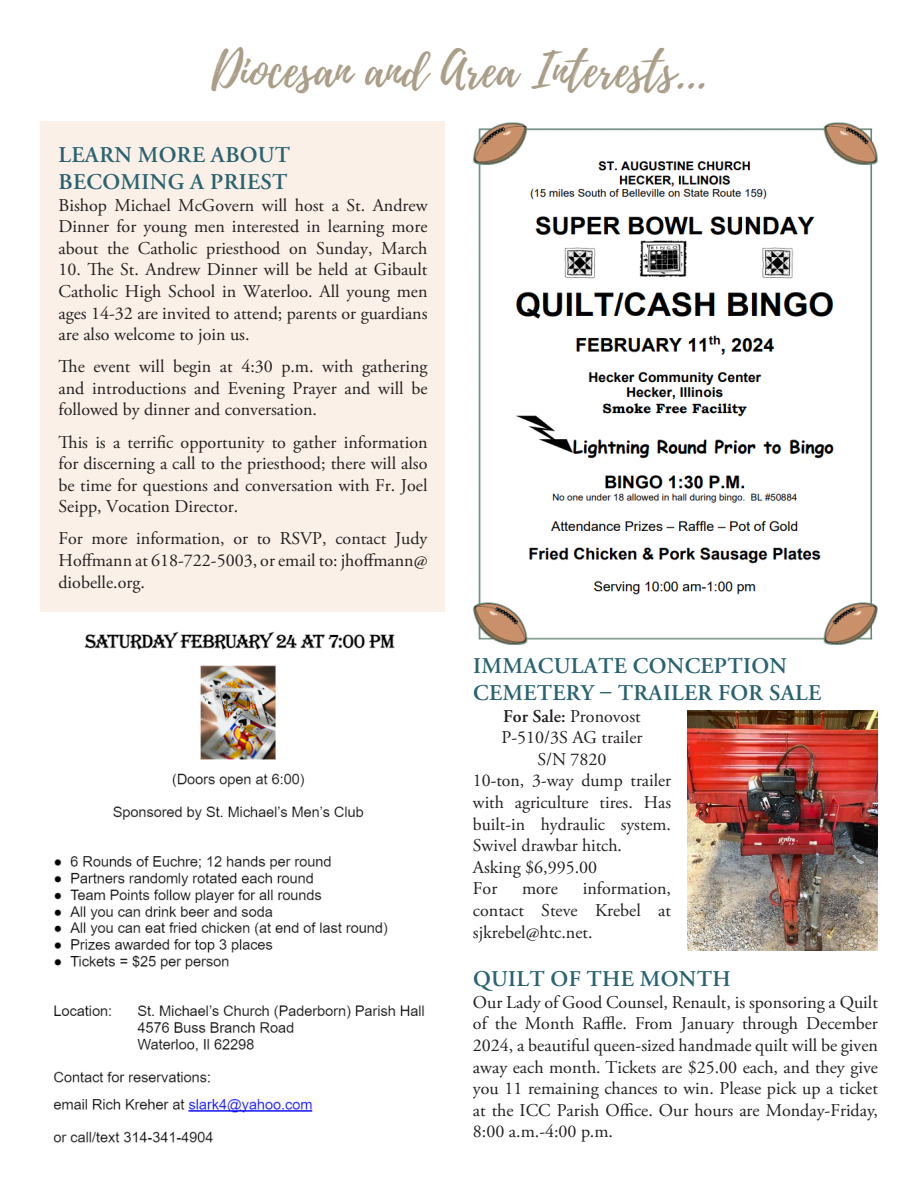
<style>
.page{position:relative;width:918px;height:1188px;background:#fff}
.page>*{position:absolute;margin:0;border:0;box-sizing:border-box;transform-origin:0 0}
.t1{font:48px "Playlist Script";color:#aa9e89}
.t2{font:600 22.5px/27px "Adobe Garamond Pro";letter-spacing:.015em;color:#296371}
.t3{font:18px/21.6px "Adobe Garamond Pro";color:#231f20;text-align:justify}
.s1{font-weight:600}
</style>
<div class="page">
<div style="left:40px;top:121px;width:406px;height:491px;background:#faf0e7"></div>
<img style="left:688px;top:711px;width:190px;height:240px">
<img style="left:53px;top:631px;width:371px;height:512px">
<img style="left:473px;top:122px;width:405px;height:522px">
<p class="t1" style="left:212px;top:36px;width:497px">Diocesan and Area Interests...</p>
<p class="t2" style="left:59px;top:142px;width:233px">LEARN MORE ABOUT</p>
<p class="t2" style="left:59px;top:169px;width:230px">BECOMING A PRIEST</p>
<p class="t3" style="left:58px;top:195px;width:371px">Bishop Michael McGovern will host a St. Andrew Dinner for young men interested in learning more about the Catholic priesthood on Sunday, March</p>
<p class="t3" style="left:58px;top:259px;width:371px">10. The St. Andrew Dinner will be held at Gibault Catholic High School in Waterloo. All young men ages 14-32 are invited to attend; parents or guardians are also welcome to join us.</p>
<p class="t3" style="left:58px;top:356px;width:371px">The event will begin at 4:30 p.m. with gathering and introductions and Evening Prayer and will be followed by dinner and conversation.</p>
<p class="t3" style="left:58px;top:432px;width:371px">This is a terrific opportunity to gather information for discerning a call to the priesthood; there will also be time for questions and conversation with Fr. Joel Seipp, Vocation Director.</p>
<p class="t3" style="left:58px;top:529px;width:371px">For more information, or to RSVP, contact Judy Hoffmann at 618-722-5003, or email to: jhoffmann@ diobelle.org.</p>
<p class="t2" style="left:473px;top:653px;width:350px">IMMACULATE CONCEPTION<br>CEMETERY – TRAILER FOR SALE</p>
<p class="t3" style="left:502px;top:706px;width:142px;text-align:center"><span class="s1">For Sale:</span> Pronovost<br>P-510/3S AG trailer<br>S/N 7820</p>
<p class="t3" style="left:473px;top:771px;width:200px">10-ton, 3-way dump trailer with agriculture tires. Has built-in hydraulic system.<br>Swivel drawbar hitch.</p>
<p class="t3" style="left:473px;top:857px;width:126px">Asking $6,995.00</p>
<p class="t3" style="left:473px;top:879px;width:26px">For</p>
<p class="t3" style="left:522px;top:879px;width:38px">more</p>
<p class="t3" style="left:473px;top:879px;width:200px;text-indent:110px">information, contact Steve Krebel at sjkrebel@htc.net.</p>
<p class="t2" style="left:473px;top:966px;width:259px">QUILT OF THE MONTH</p>
<p class="t3" style="left:473px;top:992px;width:407px">Our Lady of Good Counsel, Renault, is sponsoring a Quilt of the Month Raffle. From January through December 2024, a beautiful queen-sized handmade quilt will be given away each month. Tickets are $25.00 each, and they give you 11 remaining chances to win. Please pick up a ticket at the ICC Parish Office. Our hours are Monday-Friday, 8:00 a.m.-4:00 p.m.</p>
</div>
